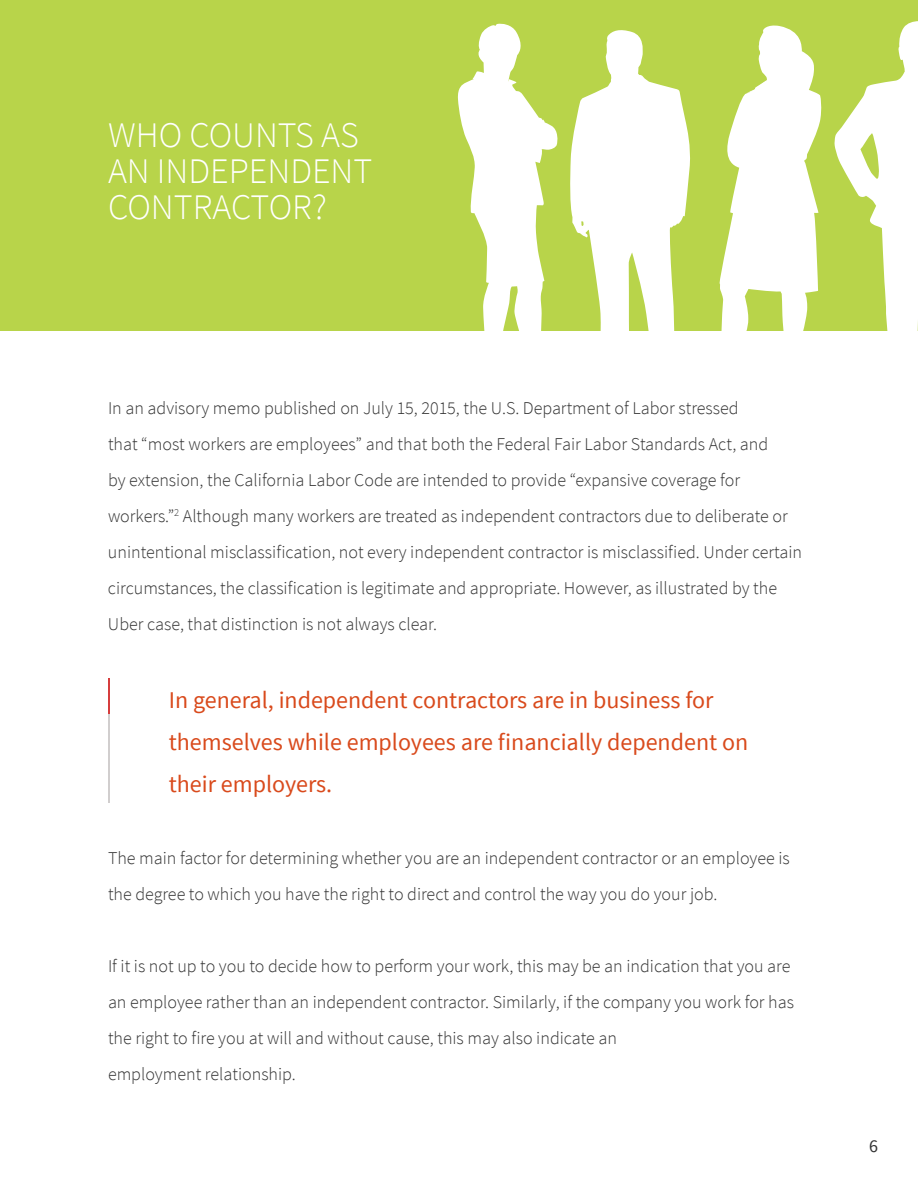
<style>
.page{position:relative;width:918px;height:1188px;background:#fff}
.page>*{position:absolute;margin:0;border:0;box-sizing:border-box;transform-origin:0 0}
.t1{font:300 36px/36px "Source Sans Pro";color:#fff}
.t2{font:24px/42px "Source Sans Pro";color:#d94a1c}
.t3{font:300 18px/36px "Source Sans Pro";color:#333}
.t4{font:18px "Source Sans Pro";color:#323232}
</style>
<div class="page">
<div style="left:0;top:0;width:918px;height:330px;background:#b8d44a"></div>
<hr style="left:108px;top:679px;width:2px;height:35px;background:#d63d3d">
<hr style="left:108px;top:714px;width:2px;height:89px;background:#150909">
<svg style="left:457px;top:23px;width:365px;height:308px"></svg>
<svg style="left:834px;top:21px;width:84px;height:310px"></svg>
<h1 class="t1" style="left:108px;top:117px;width:266px">WHO COUNTS AS<br>AN INDEPENDENT<br>CONTRACTOR?</h1>
<p class="t3" style="left:108px;top:390px;width:696px">In an advisory memo published on July 15, 2015, the U.S. Department of Labor stressed<br>that “most workers are employees” and that both the Federal Fair Labor Standards Act, and<br>by extension, the California Labor Code are intended to provide “expansive coverage for workers.”<sup>2</sup> Although many workers are treated as independent contractors due to deliberate or unintentional misclassification, not every independent contractor is misclassified. Under certain circumstances, the classification is legitimate and appropriate. However, as illustrated by the Uber case, that distinction is not always clear.</p>
<h2 class="t2" style="left:169px;top:679px;width:581px">In general, independent contractors are in business for themselves while employees are financially dependent on their employers.</h2>
<p class="t3" style="left:108px;top:840px;width:683px">The main factor for determining whether you are an independent contractor or an employee is the degree to which you have the right to direct and control the way you do your job.</p>
<p class="t3" style="left:108px;top:948px;width:688px">If it is not up to you to decide how to perform your work, this may be an indication that you are an employee rather than an independent contractor. Similarly, if the company you work for has the right to fire you at will and without cause, this may also indicate an<br>employment relationship.</p>
<p class="t4" style="left:869px;top:1139px;width:10px">6</p>
</div>
